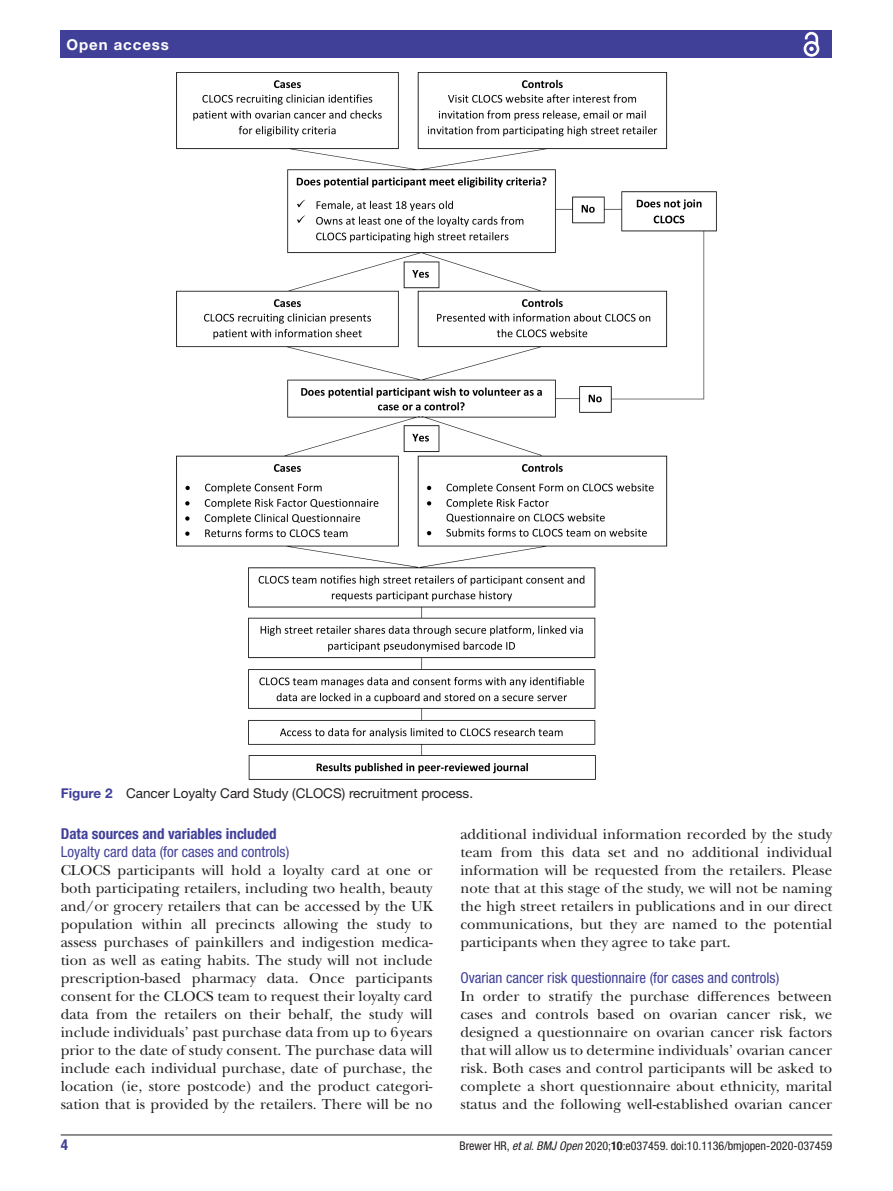
<style>
.page{position:relative;width:893px;height:1191px;background:#fff}
.page>*{position:absolute;margin:0;border:0;box-sizing:border-box;transform-origin:0 0}
.t1{font:15px/18px "New Baskerville";color:#231f20;text-align:justify}
.t2{font:condensed 15px "Helvetica Neue LT Std";color:#414099}
.t3{font:700 condensed 15px "Helvetica Neue LT Std";color:#414099}
.t4{font:700 15px "Helvetica Neue LT Std";letter-spacing:.065em;color:#fff}
.t5{font:13.5px "Helvetica Neue LT Std";color:#231f20}
.t6{font:condensed 12px "Helvetica Neue LT Std";color:#231f20}
.s1{font-weight:700;color:#414099}
.s2{font-style:italic}
.s3{font-weight:700}
</style>
<div class="page">
<hr style="left:61px;top:1134px;width:771px;height:1px;background:#231f20">
<div style="left:61px;top:31px;width:771px;height:27px;background:#414099"></div>
<svg style="left:803px;top:31px;width:17px;height:26px"></svg>
<img style="left:176px;top:73px;width:540px;height:707px">
<p class="t4" style="left:66px;top:35px;width:104px">Open access</p>
<p class="t5" style="left:61px;top:785px;width:414px"><span class="s1">Figure 2</span> Cancer Loyalty Card Study (CLOCS) recruitment process.</p>
<p class="t3" style="left:61px;top:825px;width:217px">Data sources and variables included</p>
<p class="t2" style="left:61px;top:843px;width:230px">Loyalty card data (for cases and controls)</p>
<p class="t1" style="left:61px;top:861px;width:373px">CLOCS participants will hold a loyalty card at one or both participating retailers, including two health, beauty and/or grocery retailers that can be accessed by the UK population within all precincts allowing the study to assess purchases of painkillers and indigestion medica&shy;tion as well as eating habits. The study will not include prescription-based pharmacy data. Once participants consent for the CLOCS team to request their loyalty card data from the retailers on their behalf, the study will include individuals’ past purchase data from up to 6years prior to the date of study consent. The purchase data will include each individual purchase, date of purchase, the location (ie, store postcode) and the product categori&shy;sation that is provided by the retailers. There will be no</p>
<p class="t1" style="left:460px;top:825px;width:373px">additional individual information recorded by the study team from this data set and no additional individual information will be requested from the retailers. Please note that at this stage of the study, we will not be naming the high street retailers in publications and in our direct communications, but they are named to the potential participants when they agree to take part.</p>
<p class="t2" style="left:460px;top:969px;width:320px">Ovarian cancer risk questionnaire (for cases and controls)</p>
<p class="t1" style="left:460px;top:987px;width:373px">In order to stratify the purchase differences between cases and controls based on ovarian cancer risk, we designed a questionnaire on ovarian cancer risk factors that will allow us to determine individuals’ ovarian cancer risk. Both cases and control participants will be asked to complete a short questionnaire about ethnicity, marital status and the following well-established ovarian cancer</p>
<p class="t3" style="left:61px;top:1135px;width:9px">4</p>
<p class="t6" style="left:459px;top:1138px;width:374px">Brewer HR, <span class="s2">et al</span>. <span class="s2">BMJ Open</span> 2020;<span class="s3">10</span>:e037459. doi:10.1136/bmjopen-2020-037459</p>
</div>
